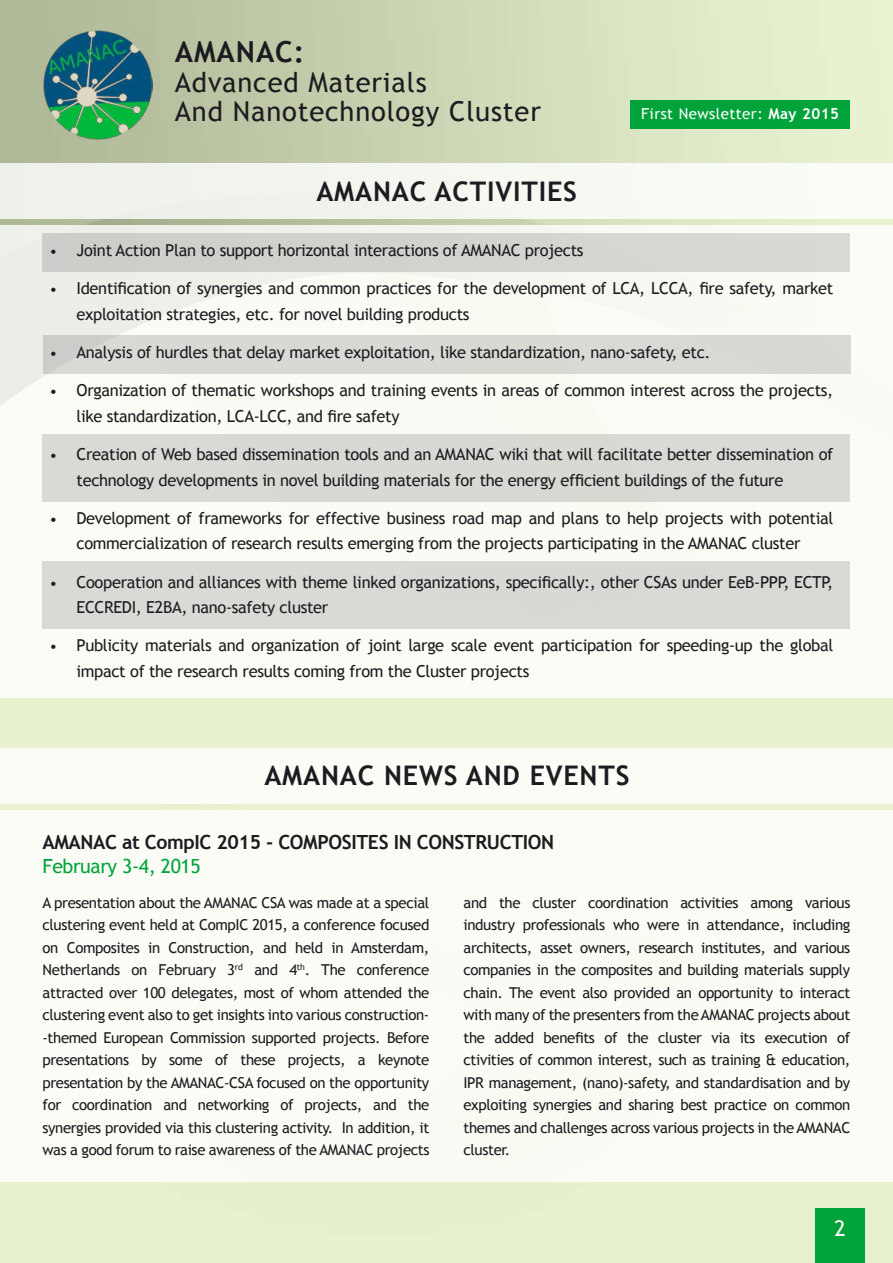
<style>
.page{position:relative;width:893px;height:1263px;background:#fff}
.page>*{position:absolute;margin:0;border:0;box-sizing:border-box;transform-origin:0 0}
.t1{font:700 28.95px "Trebuchet MS";letter-spacing:.03em;color:#1b1c20}
.t2{font:27.45px/29.2px "Trebuchet MS";letter-spacing:.03em;color:#1b1c20}
.t3{font:700 27px "Trebuchet MS";letter-spacing:.03em;color:#1b1c20}
.t4{font:21.6px "Trebuchet MS";color:#fff}
.t5{font:700 19.5px "Trebuchet MS";letter-spacing:-.02em;color:#1b1c20}
.t6{font:19.5px "Trebuchet MS";letter-spacing:-.02em;color:#00a33a}
.t7{font:16.5px/25.5px "Trebuchet MS";letter-spacing:-.02em;color:#1b1c20}
.t8{font:15.15px "Trebuchet MS";letter-spacing:.03em;color:#fff}
.t9{font:15px/22.5px "Trebuchet MS";letter-spacing:-.025em;color:#1b1c20;text-align:justify}
.s1{font-weight:700}
.s2{font-size:15px}
</style>
<div class="page">
<img style="left:0;top:0;width:893px;height:1263px">
<div style="left:0;top:164px;width:893px;height:55px;background:#f4f6ef"></div>
<div style="left:0;top:225px;width:893px;height:472px;background:linear-gradient(to right,#f6f8f1,#fafcf5)"></div>
<div style="left:44px;top:335px;width:807px;height:38px;background:#d7d9d4"></div>
<div style="left:43px;top:434px;width:807px;height:67px;background:#d8dad5"></div>
<div style="left:43px;top:561px;width:807px;height:67px;background:#d8dad5"></div>
<div style="left:43px;top:233px;width:807px;height:38px;background:#d1d3ce"></div>
<img style="left:43px;top:30px;width:110px;height:110px">
<div style="left:631px;top:101px;width:219px;height:28px;background:#00a33a"></div>
<div style="left:815px;top:1208px;width:50px;height:55px;background:#00a33a"></div>
<div style="left:0;top:748px;width:893px;height:56px;background:#fafcf5"></div>
<div style="left:0;top:810px;width:893px;height:372px;background:#fafcf5"></div>
<h1 class="t1" style="left:175px;top:34px;width:131px">AMANAC:</h1>
<h2 class="t2" style="left:175px;top:68px;width:368px">Advanced Materials<br>And Nanotechnology Cluster</h2>
<h3 class="t3" style="left:316px;top:175px;width:262px">AMANAC ACTIVITIES</h3>
<p class="t8" style="left:641px;top:105px;width:199px">First Newsletter: <span class="s1">May 2015</span></p>
<p class="t7" style="left:50px;top:238px;width:535px"><span class="s2">•</span> Joint Action Plan to support horizontal interactions of AMANAC projects</p>
<p class="t7" style="left:77px;top:276px;width:758px;text-indent:-27px"><span class="s2">•</span> Identification of synergies and common practices for the development of LCA, LCCA, fire safety, market exploitation strategies, etc. for novel building products</p>
<p class="t7" style="left:50px;top:340px;width:663px"><span class="s2">•</span> Analysis of hurdles that delay market exploitation, like standardization, nano-safety, etc.</p>
<p class="t7" style="left:77px;top:378px;width:758px;text-indent:-27px"><span class="s2">•</span> Organization of thematic workshops and training events in areas of common interest across the projects, like standardization, LCA-LCC, and fire safety</p>
<p class="t7" style="left:77px;top:442px;width:758px;text-indent:-27px"><span class="s2">•</span> Creation of Web based dissemination tools and an AMANAC wiki that will facilitate better dissemination of technology developments in novel building materials for the energy efficient buildings of the future</p>
<p class="t7" style="left:50px;top:505px;width:785px;text-align:center"><span class="s2">•</span> Development of frameworks for effective business road map and plans to help projects with potential commercialization of research results emerging from the projects participating in the AMANAC cluster</p>
<p class="t7" style="left:77px;top:569px;width:758px;text-indent:-27px"><span class="s2">•</span> Cooperation and alliances with theme linked organizations, specifically:, other CSAs under EeB-PPP, ECTP,<br>ECCREDI , E2BA, nano-safety cluster</p>
<p class="t7" style="left:77px;top:633px;width:758px;text-indent:-27px"><span class="s2">•</span> Publicity materials and organization of joint large scale event participation for speeding-up the global impact of the research results coming from the Cluster projects</p>
<h3 class="t3" style="left:264px;top:759px;width:367px">AMANAC NEWS AND EVENTS</h3>
<h3 class="t5" style="left:43px;top:829px;width:513px">AMANAC at CompIC 2015 - COMPOSITES IN CONSTRUCTION</h3>
<h3 class="t6" style="left:43px;top:854px;width:160px">February 3-4, 2015</h3>
<p class="t9" style="left:43px;top:891px;width:388px">A presentation about the AMANAC CSA was made at a special clustering event held at CompI C 2015, a conference focused on Composites in Construction, and held in Amsterdam, Netherlands on February 3<sup>rd</sup> and 4<sup>th</sup>. The conference attracted over 100 delegates, most of whom attended the clustering event also to get insights into various construction--themed European Commission supported projects. Before presentations by some of these projects, a keynote presentation by the AMANAC-CSA focused on the opportunity for coordination and networking of projects, and the synergies provided via this clustering activity. In addition, it was a good forum to raise awareness of the AMANAC projects</p>
<p class="t9" style="left:463px;top:891px;width:388px">and the cluster coordination activities among various industry professionals who were in attendance, including architects, asset owners, research institutes, and various companies in the composites and building materials supply chain. The event also provided an opportunity to interact with many of the presenters from the AMANAC projects about the added benefits of the cluster via its execution of ctivities of common interest, such as training &amp; education, IPR</p>
<p class="t9" style="left:463px;top:1071px;width:388px;text-indent:25px">management, (nano)-safety, and standardisation and by exploiting synergies and sharing best practice on common themes and challenges across various projects in the AMANAC cluster.</p>
<h3 class="t4" style="left:834px;top:1216px;width:13px">2</h3>
</div>
